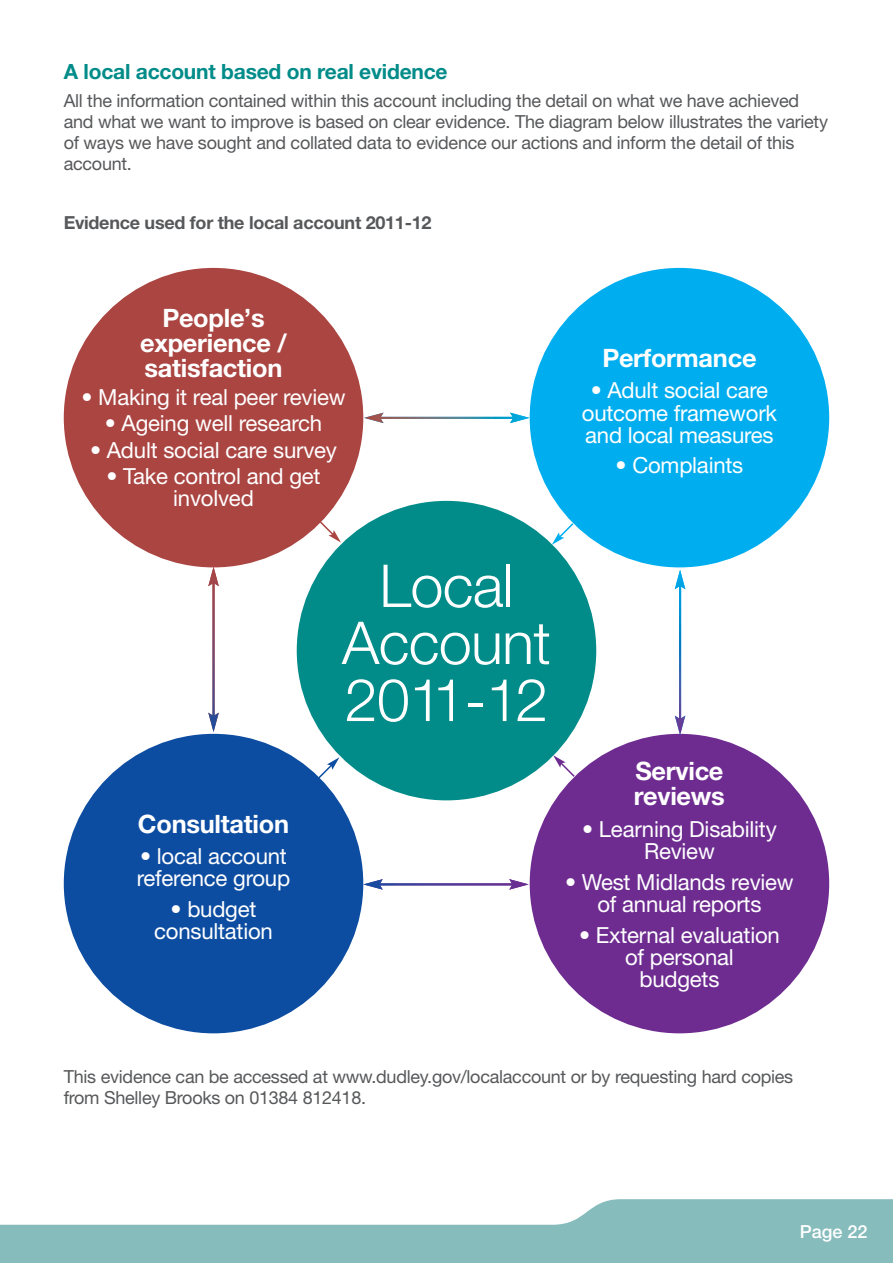
<style>
.page{position:relative;width:893px;height:1263px;background:#fff}
.page>*{position:absolute;margin:0;border:0;box-sizing:border-box;transform-origin:0 0}
.t1{font:300 59.1px/57px "Helvetica Neue";letter-spacing:-.01em;color:#fff;text-align:center}
.t2{font:700 25.35px/25.3px "Helvetica Neue";letter-spacing:-.01em;color:#fff;text-align:center}
.t3{font:22.2px/22.2px "Helvetica Neue";letter-spacing:-.01em;color:#fff;text-align:center}
.t4{font:700 21px "Helvetica Neue";letter-spacing:-.01em;color:#028c89}
.t5{font:18px/21px "Helvetica Neue";letter-spacing:-.015em;color:#57585a}
.t6{font:700 18px "Helvetica Neue";letter-spacing:-.015em;color:#57585a}
.t7{font:500 18px "Helvetica Neue";color:#fff}
</style>
<div class="page">
<svg style="left:0;top:1199px;width:893px;height:64px;fill:#87bcbc"></svg>
<div style="left:297px;top:501px;width:299px;height:299px;background:#028c89;border-radius:50%"></div>
<div style="left:64px;top:268px;width:299px;height:299px;background:#aa4542;border-radius:50%"></div>
<div style="left:530px;top:734px;width:299px;height:299px;background:#6e2c91;border-radius:50%"></div>
<div style="left:64px;top:734px;width:299px;height:299px;background:#0d4da1;border-radius:50%"></div>
<div style="left:530px;top:268px;width:299px;height:299px;background:#00aeef;border-radius:50%"></div>
<svg style="left:316px;top:757px;width:23px;height:23px"></svg>
<svg style="left:552px;top:522px;width:23px;height:23px"></svg>
<svg style="left:318px;top:519px;width:23px;height:23px"></svg>
<svg style="left:553px;top:755px;width:23px;height:23px"></svg>
<svg style="left:208px;top:567px;width:11px;height:165px"></svg>
<svg style="left:675px;top:570px;width:10px;height:165px"></svg>
<svg style="left:363px;top:879px;width:166px;height:11px"></svg>
<svg style="left:364px;top:413px;width:165px;height:10px"></svg>
<p class="t4" style="left:64px;top:64px;width:385px">A local account based on real evidence</p>
<p class="t5" style="left:64px;top:92px;width:766px">All the information contained within this account including the detail on what we have achieved and what we want to improve is based on clear evidence. The diagram below illustrates the variety of ways we have sought and collated data to evidence our actions and inform the detail of this account.</p>
<p class="t6" style="left:64px;top:216px;width:369px">Evidence used for the local account 2011-12</p>
<h2 class="t2" style="left:140px;top:307px;width:148px">People’s experience / satisfaction</h2>
<p class="t3" style="left:81px;top:388px;width:266px">• Making it real peer review</p>
<p class="t3" style="left:105px;top:414px;width:219px">• Ageing well research</p>
<p class="t3" style="left:90px;top:441px;width:248px">• Adult social care survey</p>
<p class="t3" style="left:106px;top:467px;width:216px">• Take control and get involved</p>
<h2 class="t2" style="left:602px;top:347px;width:156px">Performance</h2>
<p class="t3" style="left:582px;top:381px;width:197px">• Adult social care outcome framework and local measures</p>
<p class="t3" style="left:615px;top:457px;width:129px">• Complaints</p>
<h2 class="t2" style="left:138px;top:813px;width:153px">Consultation</h2>
<p class="t3" style="left:137px;top:847px;width:155px;text-align:left">• local account reference group</p>
<p class="t3" style="left:154px;top:900px;width:120px">• budget consultation</p>
<h1 class="t1" style="left:342px;top:563px;width:210px">Local<br>Account<br>2011-12</h1>
<h2 class="t2" style="left:634px;top:760px;width:92px;text-align:left">Service reviews</h2>
<p class="t3" style="left:582px;top:820px;width:196px">• Learning Disability<br>Review</p>
<p class="t3" style="left:565px;top:873px;width:230px">• West Midlands review of annual reports</p>
<p class="t3" style="left:579px;top:926px;width:202px">• External evaluation of personal<br>budgets</p>
<p class="t5" style="left:64px;top:1067px;width:731px">This evidence can be accessed at www.dudley.gov/localaccount or by requesting hard copies from Shelley Brooks on 01384 812418.</p>
<p class="t7" style="left:800px;top:1225px;width:69px">Page 22</p>
</div>
